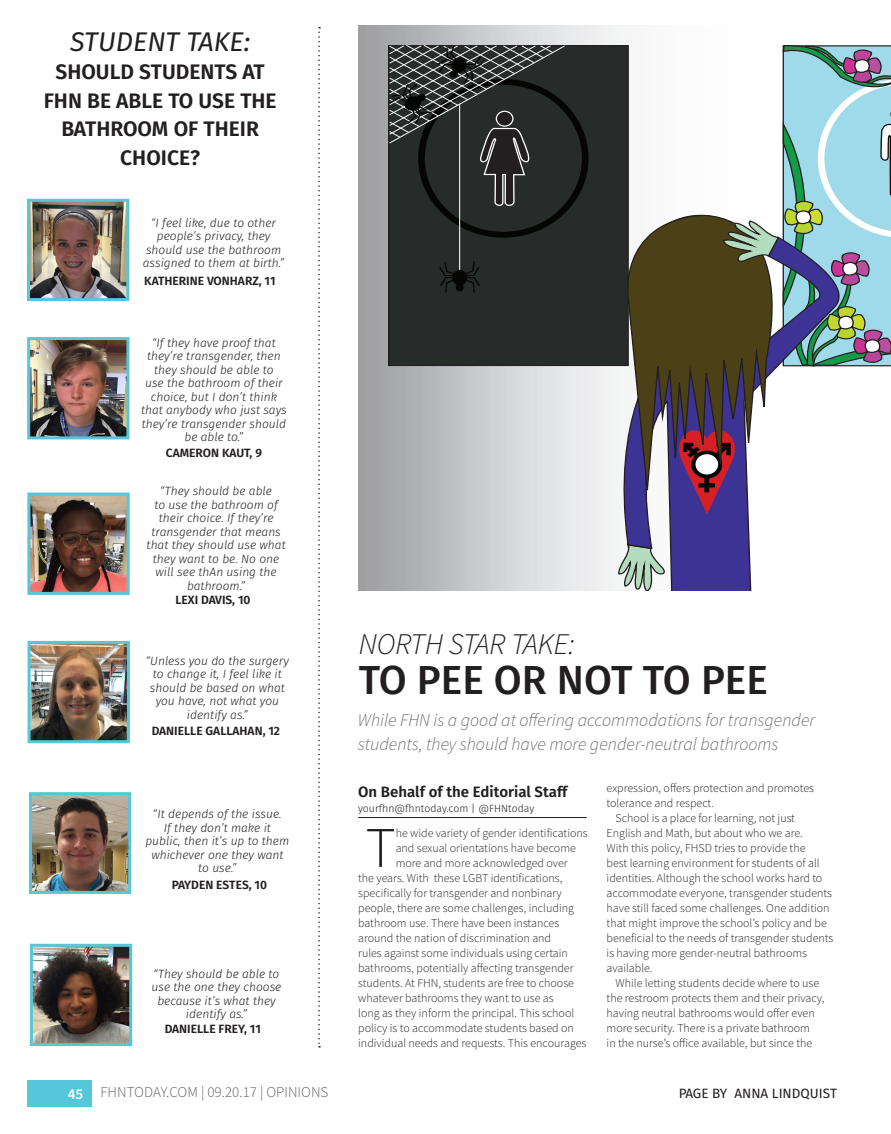
<style>
.page{position:relative;width:891px;height:1134px;background:#fff}
.page>*{position:absolute;margin:0;border:0;box-sizing:border-box;transform-origin:0 0}
.t1{font:300 57.45px "Source Sans Pro";color:#231f20}
.t2{font:500 40.5px "Fira Sans";color:#231f20}
.t3{font:italic 300 30px "Source Sans Pro";color:#231f20}
.t4{font:italic 27px "Fira Sans";color:#231f20}
.t5{font:600 21px/28.5px "Fira Sans";color:#231f20;text-align:center}
.t6{font:italic 300 18px/24px "Source Sans Pro";color:#6c6d70}
.t7{font:300 15px "Source Sans Pro";color:#616164}
.t8{font:600 15px "Fira Sans";color:#231f20}
.t9{font:13.5px "Fira Sans";color:#231f20}
.t10{font:300 12px "Source Sans Pro";color:#231f20}
.t11{font:italic 300 12px/13.5px "Fira Sans";color:#231f20;text-align:center}
.t12{font:600 12px "Fira Sans";color:#231f20}
.t13{font:300 10.5px "Fira Sans";color:#231f20}
.s1{font-weight:600;color:#fff}
</style>
<div class="page">
<hr style="left:358px;top:817px;width:229px;height:1px;background:#231f20">
<img style="left:31px;top:203px;width:94px;height:94px">
<div style="left:27px;top:199px;width:102px;height:102px;border:3px solid #56c7db"></div>
<img style="left:31px;top:341px;width:94px;height:94px">
<div style="left:27px;top:337px;width:102px;height:102px;border:3px solid #56c7db"></div>
<img style="left:31px;top:497px;width:95px;height:94px">
<div style="left:27px;top:493px;width:103px;height:102px;border:3px solid #56c7db"></div>
<img style="left:33px;top:796px;width:94px;height:94px">
<div style="left:29px;top:792px;width:102px;height:102px;border:3px solid #56c7db"></div>
<img style="left:32px;top:645px;width:94px;height:94px">
<div style="left:28px;top:641px;width:102px;height:102px;border:3px solid #56c7db"></div>
<svg style="left:318px;top:27px;width:2px;height:1021px"></svg>
<img style="left:34px;top:948px;width:94px;height:94px">
<div style="left:30px;top:944px;width:102px;height:102px;border:3px solid #56c7db"></div>
<div style="left:27px;top:1081px;width:65px;height:26px;background:#56c7db"></div>
<svg style="left:358px;top:25px;width:269px;height:565px;background:#c2c3c4"></svg>
<div style="left:389px;top:46px;width:239px;height:319px;background:#272c2a"></div>
<svg style="left:388px;top:44px;width:178px;height:469px"></svg>
<svg style="left:611px;top:365px;width:6px;height:225px"></svg>
<svg style="left:617px;top:42px;width:274px;height:548px"></svg>
<h3 class="t4" style="left:70px;top:21px;width:182px">STUDENT TAKE:</h3>
<h3 class="t5" style="left:44px;top:56px;width:234px">SHOULD STUDENTS AT<br>FHN BE ABLE TO USE THE<br>BATHROOM OF THEIR<br>CHOICE?</h3>
<p class="t11" style="left:143px;top:216px;width:143px">“I feel like, due to other people’s privacy, they should use the bathroom assigned to them at birth.”</p>
<p class="t12" style="left:144px;top:271px;width:133px">KATHERINE VONHARZ, 11</p>
<p class="t11" style="left:141px;top:336px;width:147px">“If they have proof that they’re transgender, then they should be able to<br>use the bathroom of their choice, but I don’t think that anybody who just says they’re transgender should be able to.”</p>
<p class="t12" style="left:166px;top:443px;width:98px">CAMERON KAUT, 9</p>
<p class="t11" style="left:147px;top:484px;width:141px">“They should be able<br>to use the bathroom of their choice. If they’re transgender that means that they should use what they want to be. No one will see thAn using the bathroom.”</p>
<p class="t12" style="left:176px;top:590px;width:77px">LEXI DAVIS, 10</p>
<p class="t11" style="left:146px;top:654px;width:145px">“Unless you do the surgery to change it, I feel like it should be based on what you have, not what you identify as.”</p>
<p class="t12" style="left:152px;top:721px;width:130px">DANIELLE GALLAHAN, 12</p>
<p class="t11" style="left:145px;top:807px;width:145px">“It depends of the issue.<br>If they don’t make it public, then it’s up to them whichever one they want to use.”</p>
<p class="t12" style="left:172px;top:875px;width:97px">PAYDEN ESTES, 10</p>
<p class="t11" style="left:152px;top:967px;width:131px">“They should be able to use the one they choose because it’s what they identify as.”</p>
<p class="t12" style="left:165px;top:1019px;width:98px">DANIELLE FREY, 11</p>
<h3 class="t3" style="left:359px;top:626px;width:218px">NORTH STAR TAKE:</h3>
<h2 class="t2" style="left:359px;top:648px;width:411px">TO PEE OR NOT TO PEE</h2>
<h3 class="t6" style="left:358px;top:708px;width:459px">While FHN is a good at offering accommodations for transgender students, they should have more gender-neutral bathrooms</h3>
<p class="t8" style="left:358px;top:779px;width:211px">On Behalf of the Editorial Staff</p>
<p class="t13" style="left:358px;top:801px;width:178px">yourfhn@fhntoday.com | @FHNtoday</p>
<h1 class="t1" style="left:366px;top:813px;width:32px">T</h1>
<p class="t10" style="left:396px;top:826px;width:194px">he wide variety of gender identifications</p>
<p class="t10" style="left:396px;top:841px;width:182px">and sexual orientations have become</p>
<p class="t10" style="left:396px;top:856px;width:173px">more and more acknowledged over</p>
<p class="t10" style="left:358px;top:871px;width:206px">the years. With these LGBT identifications,</p>
<p class="t10" style="left:358px;top:886px;width:205px">specifically for transgender and nonbinary</p>
<p class="t10" style="left:358px;top:901px;width:217px">people, there are some challenges, including</p>
<p class="t10" style="left:358px;top:916px;width:203px">bathroom use. There have been instances</p>
<p class="t10" style="left:358px;top:931px;width:194px">around the nation of discrimination and</p>
<p class="t10" style="left:358px;top:946px;width:211px">rules against some individuals using certain</p>
<p class="t10" style="left:358px;top:961px;width:217px">bathrooms, potentially affecting transgender</p>
<p class="t10" style="left:358px;top:976px;width:217px">students. At FHN, students are free to choose</p>
<p class="t10" style="left:358px;top:991px;width:197px">whatever bathrooms they want to use as</p>
<p class="t10" style="left:358px;top:1006px;width:218px">long as they inform the principal. This school</p>
<p class="t10" style="left:358px;top:1021px;width:217px">policy is to accommodate students based on</p>
<p class="t10" style="left:358px;top:1036px;width:230px">individual needs and requests. This encourages</p>
<p class="t10" style="left:607px;top:781px;width:209px">expression, offers protection and promotes</p>
<p class="t10" style="left:607px;top:796px;width:109px">tolerance and respect.</p>
<p class="t10" style="left:616px;top:811px;width:181px">School is a place for learning, not just</p>
<p class="t10" style="left:607px;top:826px;width:198px">English and Math, but about who we are.</p>
<p class="t10" style="left:607px;top:841px;width:200px">With this policy, FHSD tries to provide the</p>
<p class="t10" style="left:607px;top:856px;width:215px">best learning environment for students of all</p>
<p class="t10" style="left:607px;top:871px;width:217px">identities. Although the school works hard to</p>
<p class="t10" style="left:607px;top:886px;width:227px">accommodate everyone, transgender students</p>
<p class="t10" style="left:607px;top:901px;width:225px">have still faced some challenges. One addition</p>
<p class="t10" style="left:607px;top:916px;width:222px">that might improve the school’s policy and be</p>
<p class="t10" style="left:607px;top:931px;width:228px">beneficial to the needs of transgender students</p>
<p class="t10" style="left:607px;top:946px;width:202px">is having more gender-neutral bathrooms</p>
<p class="t10" style="left:607px;top:961px;width:48px">available.</p>
<p class="t10" style="left:616px;top:976px;width:205px">While letting students decide where to use</p>
<p class="t10" style="left:607px;top:991px;width:219px">the restroom protects them and their privacy,</p>
<p class="t10" style="left:607px;top:1006px;width:210px">having neutral bathrooms would offer even</p>
<p class="t10" style="left:607px;top:1021px;width:205px">more security. There is a private bathroom</p>
<p class="t10" style="left:607px;top:1036px;width:207px">in the nurse’s office available, but since the</p>
<p class="t7" style="left:68px;top:1083px;width:262px"><span class="s1">45</span> FHNTODAY.COM | 09.20.17 | OPINIONS</p>
<p class="t9" style="left:679px;top:1083px;width:160px">PAGE BY ANNA LINDQUIST</p>
</div>
